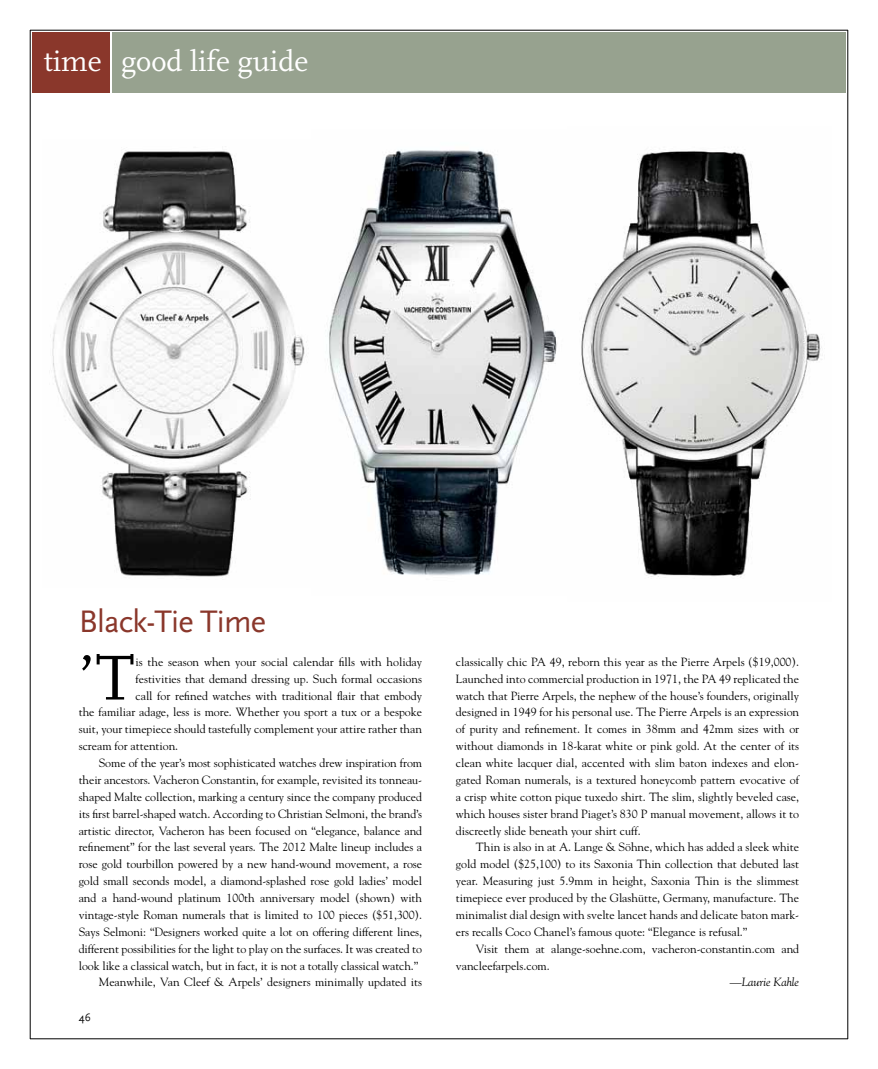
<style>
.page{position:relative;width:878px;height:1069px;background:#fff}
.page>*{position:absolute;margin:0;border:0;box-sizing:border-box;transform-origin:0 0}
.t1{font:66.12px "Scala";color:#000;scale:.95 1}
.t2{font:32.5px "Scala Sans";letter-spacing:-.025em;color:#8a372b}
.t3{font:30px "Scala";color:#fff}
.t4{font:11.88px/16.9px "Goudy";letter-spacing:-.005em;color:#000;text-align:justify}
.t5{font:italic 11.88px "Goudy";color:#000}
.t6{font:11.25px "Scala Sans";color:#000}
</style>
<div class="page">
<div style="left:112px;top:32px;width:733px;height:60px;background:#97a28f"></div>
<div style="left:32px;top:32px;width:78px;height:60px;background:#8a372b"></div>
<hr style="left:30px;top:30px;width:818px;height:1px;background:#000">
<hr style="left:30px;top:1038px;width:818px;height:1px;background:#000">
<hr style="left:30px;top:30px;width:1px;height:1009px;background:#000">
<hr style="left:847px;top:30px;width:1px;height:1009px;background:#000">
<img style="left:327px;top:150px;width:230px;height:426px">
<img style="left:581px;top:151px;width:242px;height:427px">
<img style="left:52px;top:150px;width:255px;height:427px">
<h3 class="t3" style="left:44px;top:45px;width:266px">time good life guide</h3>
<h2 class="t2" style="left:79px;top:604px;width:189px">Black-Tie Time</h2>
<h1 class="t1" style="left:79px;top:642px;width:60px">’T</h1>
<p class="t4" style="left:135px;top:653px;width:288px">is the season when your social calendar fills with holiday</p>
<p class="t4" style="left:135px;top:670px;width:288px">festivities that demand dressing up. Such formal occasions</p>
<p class="t4" style="left:135px;top:686px;width:288px">call for refined watches with traditional flair that embody</p>
<p class="t4" style="left:79px;top:703px;width:345px">the familiar adage, less is more. Whether you sport a tux or a bespoke</p>
<p class="t4" style="left:79px;top:720px;width:345px">suit, your timepiece should tastefully complement your attire rather than</p>
<p class="t4" style="left:79px;top:737px;width:101px">scream for attention.</p>
<p class="t4" style="left:99px;top:754px;width:325px">Some of the year’s most sophisticated watches drew inspiration from</p>
<p class="t4" style="left:79px;top:771px;width:345px">their ancestors. Vacheron Constantin, for example, revisited its tonneau-</p>
<p class="t4" style="left:79px;top:788px;width:345px">shaped Malte collection, marking a century since the company produced</p>
<p class="t4" style="left:79px;top:805px;width:345px">its first barrel-shaped watch. According to Christian Selmoni, the brand’s</p>
<p class="t4" style="left:79px;top:821px;width:345px">artistic director, Vacheron has been focused on “elegance, balance and</p>
<p class="t4" style="left:79px;top:838px;width:345px">refinement” for the last several years. The 2012 Malte lineup includes a</p>
<p class="t4" style="left:79px;top:855px;width:345px">rose gold tourbillon powered by a new hand-wound movement, a rose</p>
<p class="t4" style="left:79px;top:872px;width:345px">gold small seconds model, a diamond-splashed rose gold ladies’ model</p>
<p class="t4" style="left:79px;top:889px;width:345px">and a hand-wound platinum 100th anniversary model (shown) with</p>
<p class="t4" style="left:79px;top:906px;width:345px">vintage-style Roman numerals that is limited to 100 pieces ($51,300).</p>
<p class="t4" style="left:79px;top:923px;width:345px">Says Selmoni: “Designers worked quite a lot on offering different lines,</p>
<p class="t4" style="left:79px;top:940px;width:345px">different possibilities for the light to play on the surfaces. It was created to</p>
<p class="t4" style="left:79px;top:956px;width:341px">look like a classical watch, but in fact, it is not a totally classical watch.”</p>
<p class="t4" style="left:99px;top:973px;width:325px">Meanwhile, Van Cleef &amp; Arpels’ designers minimally updated its</p>
<p class="t6" style="left:79px;top:1011px;width:14px">46</p>
<p class="t4" style="left:456px;top:653px;width:345px">classically chic PA 49, reborn this year as the Pierre Arpels ($19,000).<br>Launched into commercial production in 1971, the PA 49 replicated the watch that Pierre Arpels, the nephew of the house’s founders, originally designed in 1949 for his personal use. The Pierre Arpels is an expression of purity and refinement. It comes in 38mm and 42mm sizes with or without diamonds in 18-karat white or pink gold. At the center of its clean white lacquer dial, accented with slim baton indexes and elon&shy;gated Roman numerals, is a textured honeycomb pattern evocative of a crisp white cotton pique tuxedo shirt. The slim, slightly beveled case, which houses sister brand Piaget’s 830 P manual movement, allows it to discreetly slide beneath your shirt cuff.</p>
<p class="t4" style="left:456px;top:838px;width:345px;text-indent:20px">Thin is also in at A. Lange &amp; Söhne, which has added a sleek white gold model ($25,100) to its Saxonia Thin collection that debuted last year. Measuring just 5.9mm in height, Saxonia Thin is the slimmest timepiece ever produced by the Glashütte, Germany, manufacture. The minimalist dial design with svelte lancet hands and delicate baton mark&shy;ers recalls Coco Chanel’s famous quote: “Elegance is refusal.”</p>
<p class="t4" style="left:456px;top:940px;width:345px;text-indent:20px">Visit them at alange-soehne.com, vacheron-constantin.com and vancleefarpels.com.</p>
<p class="t5" style="left:729px;top:975px;width:71px">—Laurie Kahle</p>
</div>
